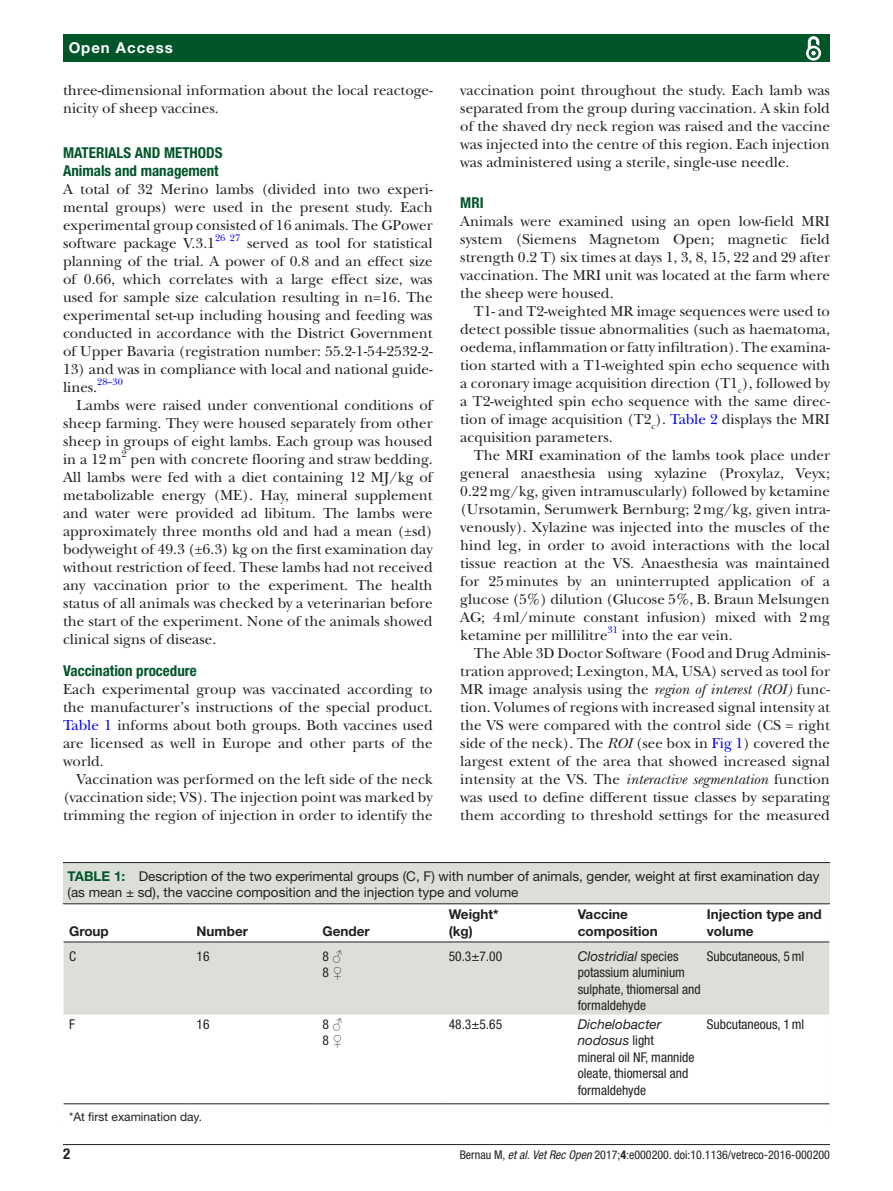
<style>
.page{position:relative;width:893px;height:1191px;background:#fff}
.page>*{position:absolute;margin:0;border:0;box-sizing:border-box;transform-origin:0 0}
.t1{font:15px/18px "New Baskerville";color:#231f20;text-align:justify}
.t2{font:700 condensed 15px/18px "Helvetica Neue LT Std";color:#005529}
.t3{font:700 15px "Helvetica Neue LT Std";letter-spacing:.065em;color:#fff}
.t4{font:700 condensed 15px "Helvetica Neue LT Std";color:#231f20}
.t5{font:condensed 13.5px/16.5px "Helvetica Neue LT Std";color:#231f20}
.t6{font:13.5px/16.5px "Helvetica Neue LT Std";color:#231f20}
.t7{font:700 13.5px/16.5px "Helvetica Neue LT Std";color:#231f20}
.t8{font:condensed 12px "Helvetica Neue LT Std";color:#231f20}
.t9{font:12px "Helvetica Neue LT Std";color:#231f20}
.t10{font:9.9px "New Baskerville";color:#00f}
.s1{color:#00f}
.s2{font-style:italic}
.s3{font-weight:700;color:#005529}
.s4{font-family:"Times New Roman";font-stretch:normal}
.s5{font-style:italic;font-stretch:normal}
.s6{font-weight:700}
</style>
<div class="page">
<div style="left:63px;top:34px;width:767px;height:27px;background:#005529"></div>
<hr style="left:63px;top:1144px;width:767px;height:1px;background:#231f20">
<svg style="left:806px;top:36px;width:15px;height:25px"></svg>
<div style="left:810px;top:50px;width:7px;height:7px;border:1px solid #005529;border-radius:50%"></div>
<div style="left:63px;top:862px;width:767px;height:259px;background:#dcdfd8"></div>
<hr style="left:63px;top:862px;width:767px;height:1px;background:#231f20">
<svg style="left:64px;top:904px;width:766px;height:216px;fill:#fff"></svg>
<hr style="left:63px;top:903px;width:128px;height:1px;background:#231f20">
<hr style="left:63px;top:941px;width:128px;height:1px;background:#231f20">
<hr style="left:191px;top:903px;width:126px;height:1px;background:#231f20">
<hr style="left:191px;top:941px;width:126px;height:1px;background:#231f20">
<hr style="left:317px;top:903px;width:126px;height:1px;background:#231f20">
<hr style="left:317px;top:941px;width:126px;height:1px;background:#231f20">
<hr style="left:443px;top:903px;width:129px;height:1px;background:#231f20">
<hr style="left:443px;top:941px;width:129px;height:1px;background:#231f20">
<hr style="left:572px;top:903px;width:129px;height:1px;background:#231f20">
<hr style="left:572px;top:941px;width:129px;height:1px;background:#231f20">
<hr style="left:701px;top:903px;width:129px;height:1px;background:#231f20">
<hr style="left:701px;top:941px;width:129px;height:1px;background:#231f20">
<hr style="left:191px;top:1103px;width:126px;height:1px;background:#231f20">
<hr style="left:317px;top:1103px;width:126px;height:1px;background:#231f20">
<hr style="left:443px;top:1103px;width:129px;height:1px;background:#231f20">
<hr style="left:572px;top:1103px;width:129px;height:1px;background:#231f20">
<hr style="left:63px;top:1103px;width:128px;height:1px;background:#231f20">
<hr style="left:701px;top:1103px;width:129px;height:1px;background:#231f20">
<hr style="left:63px;top:904px;width:1px;height:38px;background:#fff">
<hr style="left:63px;top:942px;width:1px;height:72px;background:#fff">
<hr style="left:63px;top:1014px;width:1px;height:89px;background:#fff">
<svg style="left:63px;top:1103px;width:1px;height:17px"></svg>
<hr style="left:63px;top:1120px;width:767px;height:2px;background:#fff">
<p class="t3" style="left:69px;top:39px;width:106px">Open Access</p>
<p class="t1" style="left:63px;top:81px;width:371px">three-dimensional information about the local reactoge&shy;nicity of sheep vaccines.</p>
<p class="t2" style="left:63px;top:143px;width:157px">Materials and methods<br>Animals and management</p>
<p class="t1" style="left:63px;top:180px;width:371px">A total of 32 Merino lambs (divided into two experi&shy;mental groups) were used in the present study. Each experimental group consisted of 16 animals. The GPower software package V.3.1</p>
<p class="t10" style="left:215px;top:232px;width:27px">26 27</p>
<p class="t1" style="left:63px;top:234px;width:371px;text-indent:184px">served as tool for statistical planning of the trial. A power of 0.8 and an effect size of 0.66, which correlates with a large effect size, was used for sample size calculation resulting in n=16. The experimental set-up including housing and feeding was conducted in accordance with the District Government of Upper Bavaria (registration number: 55.2-1-54-2532-2-</p>
<p class="t1" style="left:63px;top:360px;width:371px">13) and was in compliance with local and national guide&shy;lines.</p>
<p class="t10" style="left:97px;top:376px;width:27px">28–30</p>
<p class="t1" style="left:63px;top:396px;width:371px;text-indent:14px">Lambs were raised under conventional conditions of sheep farming. They were housed separately from other sheep in groups of eight lambs. Each group was housed in a 12m<sup>2</sup> pen with concrete flooring and straw bedding.<br>All lambs were fed with a diet containing 12 MJ/kg of metabolizable energy (ME). Hay, mineral supplement and water were provided ad libitum. The lambs were approximately three months old and had a mean (±sd) bodyweight of 49.3 (±6.3) kg on the first examination day without restriction of feed. These lambs had not received any vaccination prior to the experiment. The health status of all animals was checked by a veterinarian before the start of the experiment. None of the animals showed clinical signs of disease.</p>
<p class="t2" style="left:63px;top:661px;width:135px">Vaccination procedure</p>
<p class="t1" style="left:63px;top:680px;width:371px">Each experimental group was vaccinated according to the manufacturer’s instructions of the special product.<br><span class="s1">Table 1</span> informs about both groups. Both vaccines used are licensed as well in Europe and other parts of the world.</p>
<p class="t1" style="left:63px;top:770px;width:371px;text-indent:14px">Vaccination was performed on the left side of the neck (vaccination side; VS). The injection point was marked by trimming the region of injection in order to identify the</p>
<p class="t1" style="left:460px;top:81px;width:371px">vaccination point throughout the study. Each lamb was separated from the group during vaccination. A skin fold of the shaved dry neck region was raised and the vaccine was injected into the centre of this region. Each injection was administered using a sterile, single-use needle.</p>
<p class="t2" style="left:460px;top:193px;width:25px">MRI</p>
<p class="t1" style="left:460px;top:212px;width:371px">Animals were examined using an open low-field MRI system (Siemens Magnetom Open; magnetic field strength 0.2 T) six times at days 1, 3, 8, 15, 22 and 29 after vaccination. The MRI unit was located at the farm where the sheep were housed.</p>
<p class="t1" style="left:460px;top:302px;width:371px;text-indent:14px">T1- and T2-weighted MR image sequences were used to detect possible tissue abnormalities (such as haematoma, oedema, inflammation or fatty infiltration). The examina&shy;tion started with a T1-weighted spin echo sequence with a coronary image acquisition direction (T1<sub>c</sub>), followed by a T2-weighted spin echo sequence with the same direc&shy;tion of image acquisition (T2<sub>c</sub>). <span class="s1">Table 2</span> displays the MRI acquisition parameters.</p>
<p class="t1" style="left:460px;top:446px;width:371px;text-indent:14px">The MRI examination of the lambs took place under general anaesthesia using xylazine (Proxylaz, Veyx; 0.22mg/kg, given intramuscularly) followed by ketamine (Ursotamin, Serumwerk Bernburg; 2mg/kg, given intra&shy;venously). Xylazine was injected into the muscles of the hind leg, in order to avoid interactions with the local tissue reaction at the VS. Anaesthesia was maintained for 25minutes by an uninterrupted application of a glucose (5%) dilution (Glucose 5%, B. Braun Melsungen AG; 4ml/minute constant infusion) mixed with 2mg ketamine per millilitre<sup>31</sup> into the ear vein.</p>
<p class="t1" style="left:460px;top:644px;width:371px;text-indent:14px">The Able 3D Doctor Software (Food and Drug Adminis&shy;tration approved; Lexington, MA, USA) served as tool for MR image analysis using the <span class="s2">region of interest (ROI)</span> func&shy;tion. Volumes of regions with increased signal intensity at the VS were compared with the control side (CS = right side of the neck). The <span class="s2">ROI</span> (see box in <span class="s1">Fig 1</span>) covered the largest extent of the area that showed increased signal intensity at the VS. The <span class="s2">interactive segmentation</span> function was used to define different tissue classes by separating them according to threshold settings for the measured</p>
<p class="t6" style="left:68px;top:867px;width:753px"><span class="s3">TABLE 1:</span> Description of the two experimental groups (C, F) with number of animals, gender, weight at first examination day (as mean ± sd), the vaccine composition and the injection type and volume</p>
<p class="t7" style="left:69px;top:922px;width:41px">Group</p>
<p class="t7" style="left:197px;top:922px;width:53px">Number</p>
<p class="t7" style="left:323px;top:922px;width:49px">Gender</p>
<p class="t7" style="left:449px;top:906px;width:51px">Weight* (kg)</p>
<p class="t7" style="left:578px;top:906px;width:81px">Vaccine composition</p>
<p class="t7" style="left:707px;top:906px;width:116px">Injection type and volume</p>
<p class="t5" style="left:69px;top:947px;width:9px">C</p>
<p class="t5" style="left:197px;top:947px;width:14px">16</p>
<p class="t5" style="left:323px;top:947px;width:21px">8 <span class="s4">♂<br></span>8 <span class="s4">♀</span></p>
<p class="t5" style="left:449px;top:947px;width:55px">50.3±7.00</p>
<p class="t5" style="left:578px;top:947px;width:124px"><span class="s5">Clostridial</span> species potassium aluminium sulphate, thiomersal and formaldehyde</p>
<p class="t5" style="left:707px;top:947px;width:99px">Subcutaneous, 5ml</p>
<p class="t5" style="left:69px;top:1015px;width:7px">F</p>
<p class="t5" style="left:197px;top:1015px;width:14px">16</p>
<p class="t5" style="left:323px;top:1015px;width:21px">8 <span class="s4">♂<br></span>8 <span class="s4">♀</span></p>
<p class="t5" style="left:449px;top:1015px;width:55px">48.3±5.65</p>
<p class="t5" style="left:578px;top:1015px;width:118px"><span class="s5">Dichelobacter nodosus</span> light mineral oil NF, mannide oleate, thiomersal and formaldehyde</p>
<p class="t5" style="left:707px;top:1015px;width:99px">Subcutaneous, 1ml</p>
<p class="t9" style="left:69px;top:1110px;width:134px">*At first examination day.</p>
<p class="t4" style="left:63px;top:1144px;width:9px">2</p>
<p class="t8" style="left:460px;top:1148px;width:372px">Bernau M, <span class="s2">et al</span>. <span class="s2">Vet Rec Open</span> 2017;<span class="s6">4</span>:e000200. doi:10.1136/vetreco-2016-000200</p>
</div>
